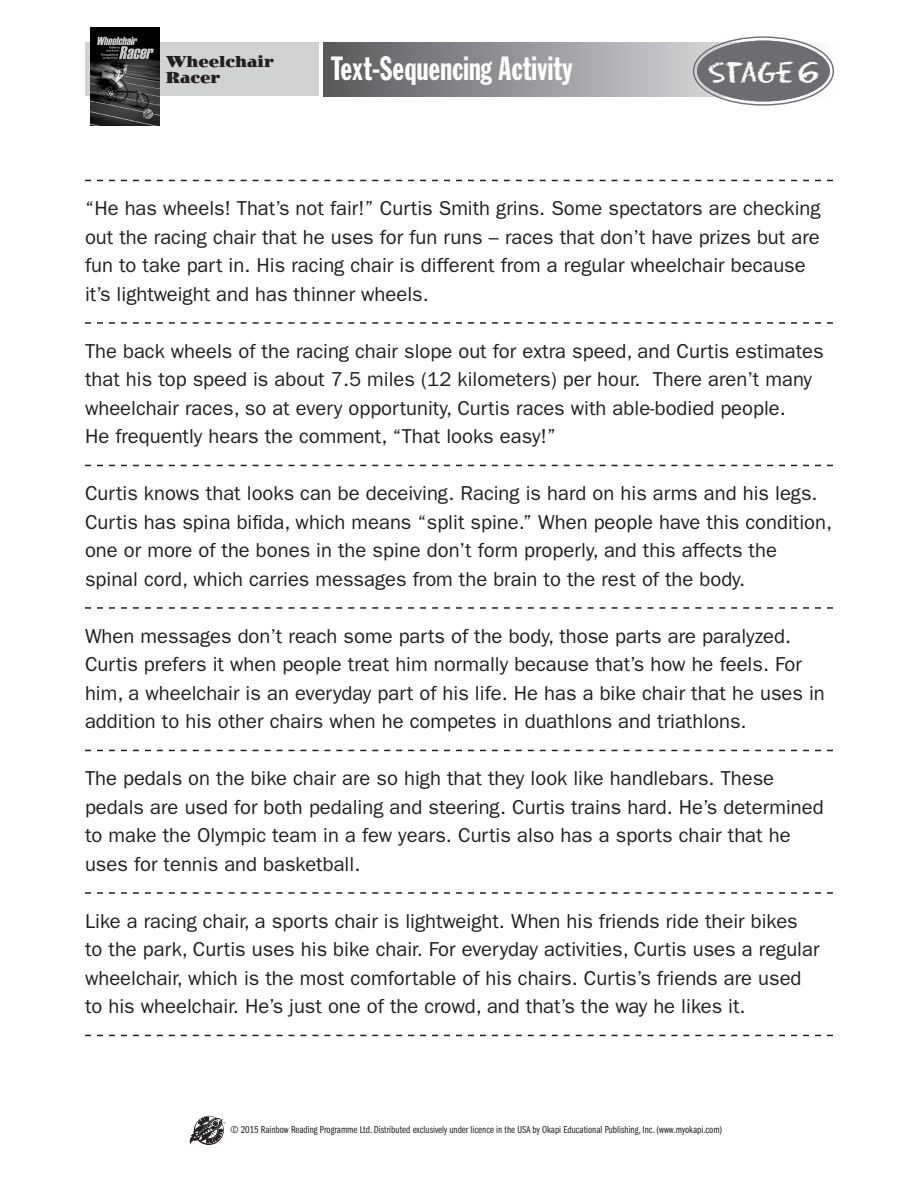
<style>
.page{position:relative;width:918px;height:1188px;background:#fff}
.page>*{position:absolute;margin:0;border:0;box-sizing:border-box;transform-origin:0 0}
.Sheet_title{font:33px "Franklin Gothic Std Extra Cond";letter-spacing:.005em;color:#fff}
.t1{font:26.7px "Eraser";letter-spacing:-.03em;color:#fff}
.Sequence_text___rule{font:20.25px/28.5px "ITC Franklin Gothic Std";color:#231f20}
.t2{font:900 16.5px/16.5px "Jimbo Std";letter-spacing:-.005em;color:#231f20;scale:.88 1}
.t3{font:10.5px "ITC Franklin Gothic Std Bk Cp";color:#231f20}
</style>
<div class="page">
<div style="left:85px;top:43px;width:234px;height:53px;background:#d1d2d4"></div>
<img style="left:90px;top:27px;width:70px;height:99px">
<svg style="left:189px;top:1117px;width:36px;height:28px"></svg>
<svg style="left:85px;top:180px;width:748px;height:1px"></svg>
<svg style="left:85px;top:322px;width:748px;height:2px"></svg>
<svg style="left:85px;top:465px;width:748px;height:1px"></svg>
<svg style="left:85px;top:607px;width:748px;height:2px"></svg>
<svg style="left:85px;top:750px;width:748px;height:1px"></svg>
<svg style="left:85px;top:892px;width:748px;height:2px"></svg>
<svg style="left:85px;top:1035px;width:748px;height:1px"></svg>
<svg style="left:323px;top:43px;width:510px;height:53px;background:#959699"></svg>
<div style="left:697px;top:41px;width:133px;height:60px;background:#6c6d70;border-radius:50%"></div>
<div style="left:697px;top:41px;width:133px;height:60px;border:4px solid #6c6d70;border-radius:50%"></div>
<p class="t2" style="left:166px;top:53px;width:124px">Wheelchair<br>Racer</p>
<p class="Sheet_title" style="left:332px;top:51px;width:242px">Text-Sequencing Activity</p>
<p class="t1" style="left:708px;top:57px;width:112px">Stage 6</p>
<p class="Sequence_text___rule" style="left:85px;top:194px;width:737px">“He has wheels! That’s not fair!” Curtis Smith grins. Some spectators are checking out the racing chair that he uses for fun runs – races that don’t have prizes but are fun to take part in. His racing chair is different from a regular wheelchair because it’s lightweight and has thinner wheels.</p>
<p class="Sequence_text___rule" style="left:85px;top:337px;width:740px">The back wheels of the racing chair slope out for extra speed, and Curtis estimates that his top speed is about 7.5 miles (12 kilometers) per hour. There aren’t many wheelchair races, so at every opportunity, Curtis races with able-bodied people.<br>He frequently hears the comment, “That looks easy!”</p>
<p class="Sequence_text___rule" style="left:85px;top:479px;width:749px">Curtis knows that looks can be deceiving. Racing is hard on his arms and his legs.<br>Curtis has spina bifida, which means “split spine.” When people have this condition, one or more of the bones in the spine don’t form properly, and this affects the spinal cord, which carries messages from the brain to the rest of the body.</p>
<p class="Sequence_text___rule" style="left:85px;top:622px;width:741px">When messages don’t reach some parts of the body, those parts are paralyzed.<br>Curtis prefers it when people treat him normally because that’s how he feels. For him, a wheelchair is an everyday part of his life. He has a bike chair that he uses in addition to his other chairs when he competes in duathlons and triathlons.</p>
<p class="Sequence_text___rule" style="left:85px;top:764px;width:740px">The pedals on the bike chair are so high that they look like handlebars. These pedals are used for both pedaling and steering. Curtis trains hard. He’s determined to make the Olympic team in a few years. Curtis also has a sports chair that he uses for tennis and basketball.</p>
<p class="Sequence_text___rule" style="left:85px;top:907px;width:736px">Like a racing chair, a sports chair is lightweight. When his friends ride their bikes to the park, Curtis uses his bike chair. For everyday activities, Curtis uses a regular wheelchair, which is the most comfortable of his chairs. Curtis’s friends are used to his wheelchair. He’s just one of the crowd, and that’s the way he likes it.</p>
<p class="t3" style="left:230px;top:1124px;width:493px">© 2015 Rainbow Reading Programme Ltd. Distributed exclusively under licence in the USA by Okapi Educational Publishing, Inc. (www.myokapi.com)</p>
</div>
